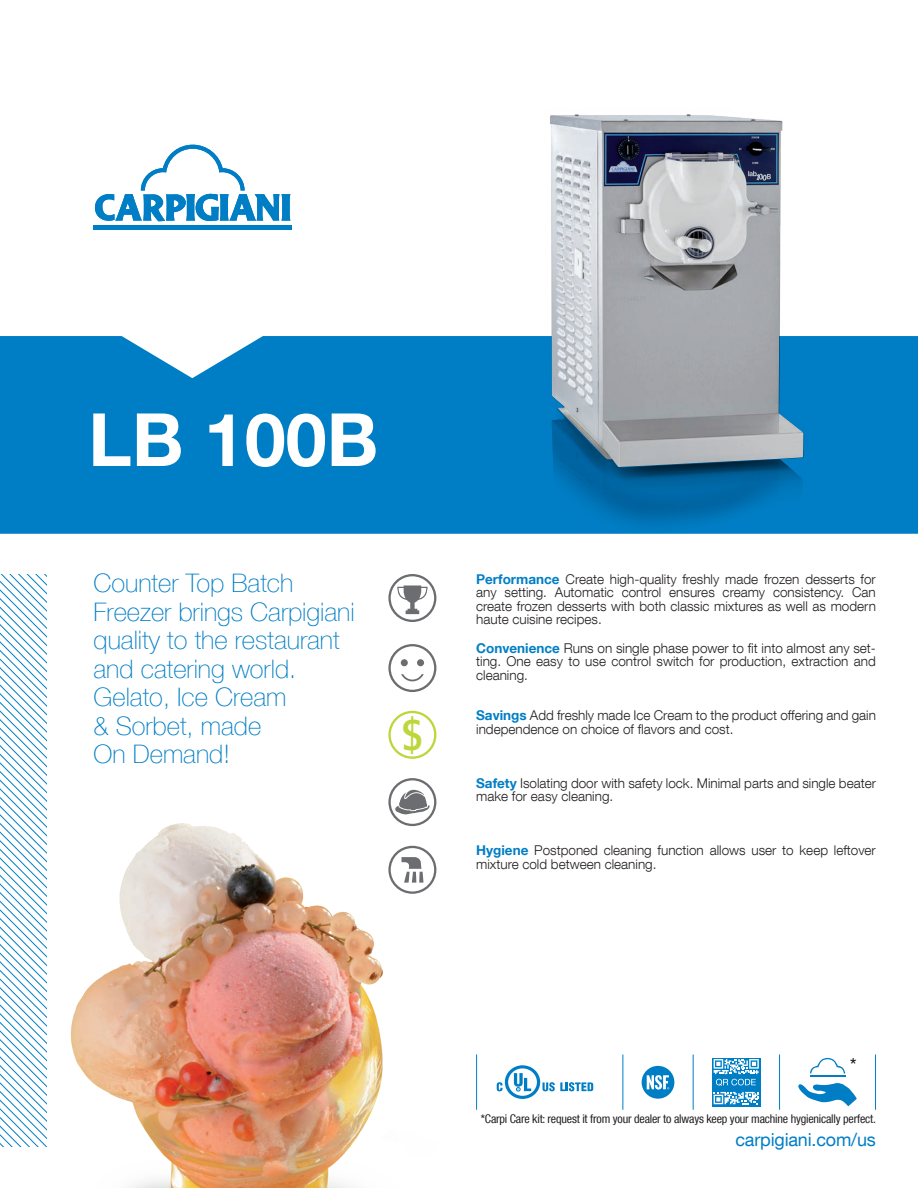
<style>
.page{position:relative;width:918px;height:1188px;background:#fff}
.page>*{position:absolute;margin:0;border:0;box-sizing:border-box;transform-origin:0 0}
.t1{font:700 73.5px "Helvetica Neue LT Com";color:#fff}
.t2{font:700 condensed 43.05px "Frutiger";color:#bdd63c}
.t3{font:100 25.5px/28.5px "Helvetica Neue LT Com";color:#007ec5}
.t4{font:18px "Helvetica Neue LT Com";letter-spacing:-.01em;color:#007ec5}
.t5{font:condensed 18px "Helvetica Neue LT Com";color:#231f20}
.t6{font:300 13.5px/13.5px "Helvetica Neue LT Com";color:#231f20}
.t7{font:condensed 12px "Helvetica Neue LT Com";letter-spacing:-.015em;color:#231f20}
.s1{font-weight:700;color:#007ec5}
</style>
<div class="page">
<div style="left:0;top:336px;width:918px;height:198px;background:#007ec5"></div>
<svg style="left:95px;top:145px;width:195px;height:76px"></svg>
<hr style="left:94px;top:226px;width:198px;height:4px;background:#007ec5">
<svg style="left:0;top:574px;width:47px;height:573px"></svg>
<hr style="left:476px;top:1054px;width:1px;height:56px;background:#007ec5">
<hr style="left:622px;top:1054px;width:1px;height:56px;background:#007ec5">
<hr style="left:693px;top:1054px;width:1px;height:56px;background:#007ec5">
<hr style="left:875px;top:1054px;width:1px;height:56px;background:#007ec5">
<svg style="left:712px;top:1058px;width:49px;height:49px"></svg>
<svg style="left:714px;top:1092px;width:45px;height:12px"></svg>
<svg style="left:714px;top:1059px;width:45px;height:27px"></svg>
<svg style="left:497px;top:1065px;width:96px;height:34px"></svg>
<img style="left:70px;top:710px;width:367px;height:478px">
<svg style="left:388px;top:644px;width:48px;height:48px"></svg>
<svg style="left:388px;top:574px;width:48px;height:48px"></svg>
<svg style="left:388px;top:778px;width:48px;height:48px"></svg>
<svg style="left:388px;top:846px;width:48px;height:48px"></svg>
<svg style="left:388px;top:711px;width:48px;height:48px"></svg>
<img style="left:544px;top:114px;width:266px;height:420px">
<img style="left:550px;top:115px;width:254px;height:352px">
<div style="left:642px;top:1066px;width:32px;height:33px;background:#007ec5;border-radius:50%"></div>
<svg style="left:647px;top:1075px;width:22px;height:15px"></svg>
<hr style="left:779px;top:1054px;width:1px;height:56px;background:#007ec5">
<svg style="left:810px;top:1058px;width:35px;height:15px"></svg>
<hr style="left:810px;top:1076px;width:35px;height:1px;background:#007ec5">
<svg style="left:798px;top:1083px;width:59px;height:23px"></svg>
<h1 class="t1" style="left:88px;top:393px;width:292px">LB 100B</h1>
<h3 class="t3" style="left:94px;top:569px;width:263px">Counter Top Batch<br>Freezer brings Carpigiani quality to the restaurant and catering world.<br>Gelato, Ice Cream<br>&amp; Sorbet, made<br>On Demand!</h3>
<p class="t6" style="left:476px;top:572px;width:401px;text-align:justify"><span class="s1">Performance</span> Create high-quality freshly made frozen desserts for any setting. Automatic control ensures creamy consistency. Can create frozen desserts with both classic mixtures as well as modern haute cuisine recipes.</p>
<p class="t6" style="left:476px;top:641px;width:401px;text-align:justify"><span class="s1">Convenience</span> Runs on single phase power to fit into almost any set&shy;ting. One easy to use control switch for production, extraction and cleaning.</p>
<p class="t6" style="left:476px;top:708px;width:401px"><span class="s1">Savings</span> Add freshly made Ice Cream to the product offering and gain independence on choice of flavors and cost.</p>
<h2 class="t2" style="left:401px;top:709px;width:24px">$</h2>
<p class="t6" style="left:476px;top:776px;width:401px"><span class="s1">Safety</span> Isolating door with safety lock. Minimal parts and single beater make for easy cleaning.</p>
<p class="t6" style="left:476px;top:843px;width:401px"><span class="s1">Hygiene</span> Postponed cleaning function allows user to keep leftover mixture cold between cleaning.</p>
<h3 class="t5" style="left:850px;top:1054px;width:8px">*</h3>
<p class="t7" style="left:481px;top:1111px;width:397px">*Carpi Care kit: request it from your dealer to always keep your machine hygienically perfect.</p>
<h3 class="t4" style="left:735px;top:1128px;width:142px">carpigiani.com/us</h3>
</div>
